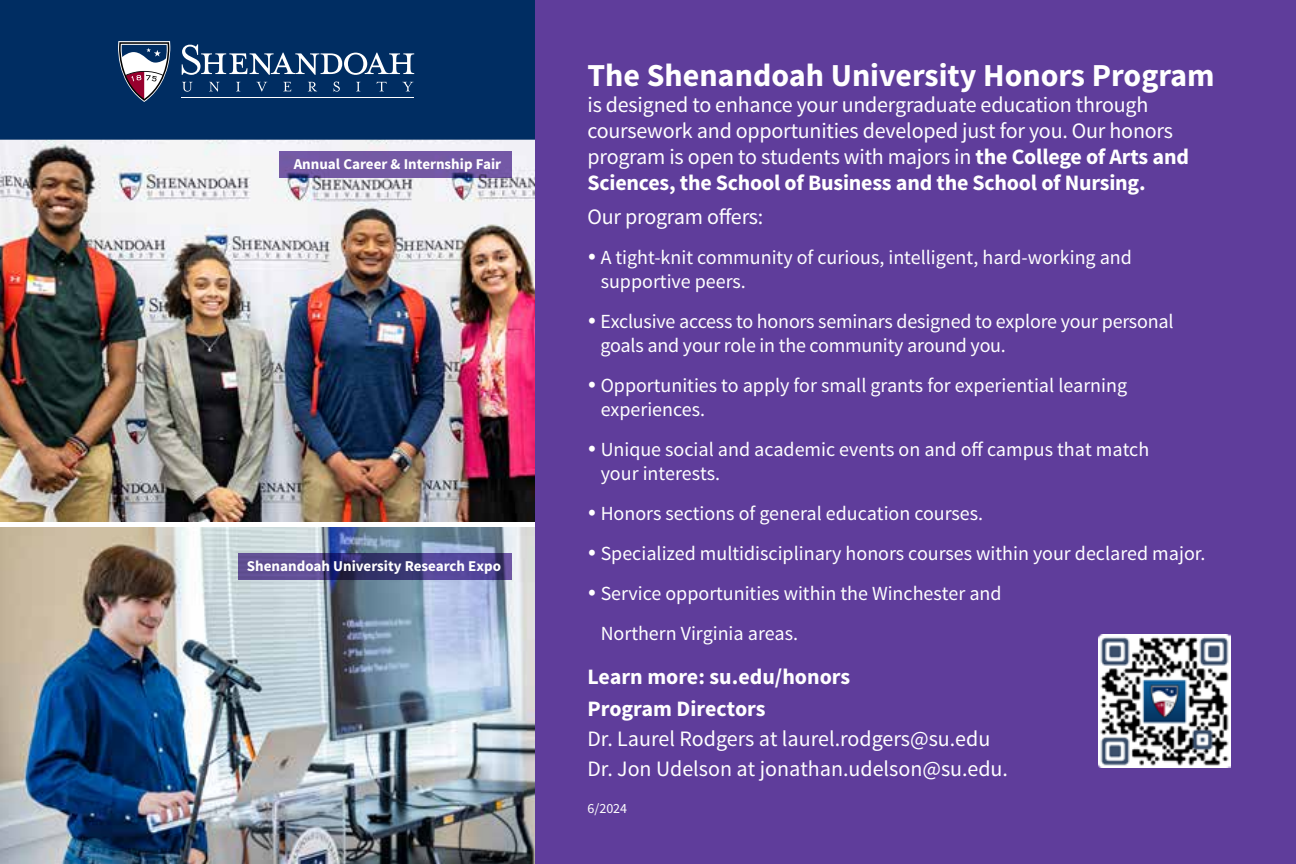
<style>
.page{position:relative;width:1296px;height:864px;background:#fff}
.page>*{position:absolute;margin:0;border:0;box-sizing:border-box;transform-origin:0 0}
.t1{font:700 32px "Source Sans Pro";color:#fff}
.t2{font:22px/26px "Source Sans Pro";letter-spacing:-.01em;color:#fff}
.t3{font:700 22px/32px "Source Sans Pro";color:#fff}
.t4{font:20px/24px "Source Sans Pro";color:#fff}
.t5{font:700 15px "Source Sans Pro";color:#fff}
.t6{font:14px "Source Sans Pro";color:#fff}
.s1{font-weight:700}
</style>
<div class="page">
<img style="left:0;top:140px;width:536px;height:382px">
<img style="left:0;top:527px;width:536px;height:337px">
<div style="left:0;top:0;width:536px;height:140px;background:#002d62"></div>
<svg style="left:182px;top:82px;width:11px;height:10px"></svg>
<svg style="left:209px;top:82px;width:11px;height:10px"></svg>
<svg style="left:236px;top:82px;width:4px;height:9px"></svg>
<svg style="left:256px;top:82px;width:11px;height:10px"></svg>
<svg style="left:283px;top:82px;width:8px;height:9px"></svg>
<svg style="left:308px;top:82px;width:9px;height:9px"></svg>
<svg style="left:334px;top:81px;width:6px;height:11px"></svg>
<svg style="left:356px;top:82px;width:4px;height:9px"></svg>
<svg style="left:377px;top:82px;width:10px;height:9px"></svg>
<svg style="left:402px;top:82px;width:11px;height:9px"></svg>
<svg style="left:182px;top:44px;width:232px;height:31px"></svg>
<svg style="left:118px;top:41px;width:52px;height:61px"></svg>
<hr style="left:181px;top:97px;width:233px;height:1px;background:#fff">
<div style="left:536px;top:0;width:760px;height:864px;background:#5f3d9b"></div>
<img style="left:1098px;top:634px;width:133px;height:133px">
<svg style="left:238px;top:553px;width:274px;height:26px;background:#4a4084"></svg>
<div style="left:279px;top:151px;width:233px;height:27px;background:#7459a3"></div>
<p class="t5" style="left:294px;top:154px;width:209px">Annual Career &amp; Internship Fair</p>
<p class="t5" style="left:247px;top:556px;width:256px">Shenandoah University Research Expo</p>
<h1 class="t1" style="left:588px;top:55px;width:629px">The Shenandoah University Honors Program</h1>
<p class="t2" style="left:588px;top:92px;width:603px">is designed to enhance your undergraduate education through coursework and opportunities developed just for you. Our honors program is open to students with majors in <span class="s1">the College of Arts and Sciences, the School of Business and the School of Nursing.</span></p>
<p class="t2" style="left:588px;top:204px;width:177px">Our program offers:</p>
<p class="t4" style="left:601px;top:246px;width:533px;text-indent:-13px">• A tight-knit community of curious, intelligent, hard-working and supportive peers.</p>
<p class="t4" style="left:601px;top:310px;width:575px;text-indent:-13px">• Exclusive access to honors seminars designed to explore your personal goals and your role in the community around you.</p>
<p class="t4" style="left:601px;top:374px;width:528px;text-indent:-13px">• Opportunities to apply for small grants for experiential learning experiences.</p>
<p class="t4" style="left:601px;top:438px;width:550px;text-indent:-13px">• Unique social and academic events on and off campus that match your interests.</p>
<p class="t4" style="left:588px;top:502px;width:397px">• Honors sections of general education courses.</p>
<p class="t4" style="left:588px;top:542px;width:620px">• Specialized multidisciplinary honors courses within your declared major.</p>
<p class="t4" style="left:601px;top:574px;width:402px;line-height:40px;text-indent:-13px">• Service opportunities within the Winchester and<br>Northern Virginia areas.</p>
<p class="t3" style="left:588px;top:662px;width:264px">Learn more: su.edu/honors<br>Program Directors</p>
<p class="t2" style="left:588px;top:725px;width:422px;line-height:30px">Dr. Laurel Rodgers at laurel.rodgers@su.edu<br>Dr. Jon Udelson at jonathan.udelson@su.edu.</p>
<p class="t6" style="left:588px;top:799px;width:41px">6/2024</p>
</div>
